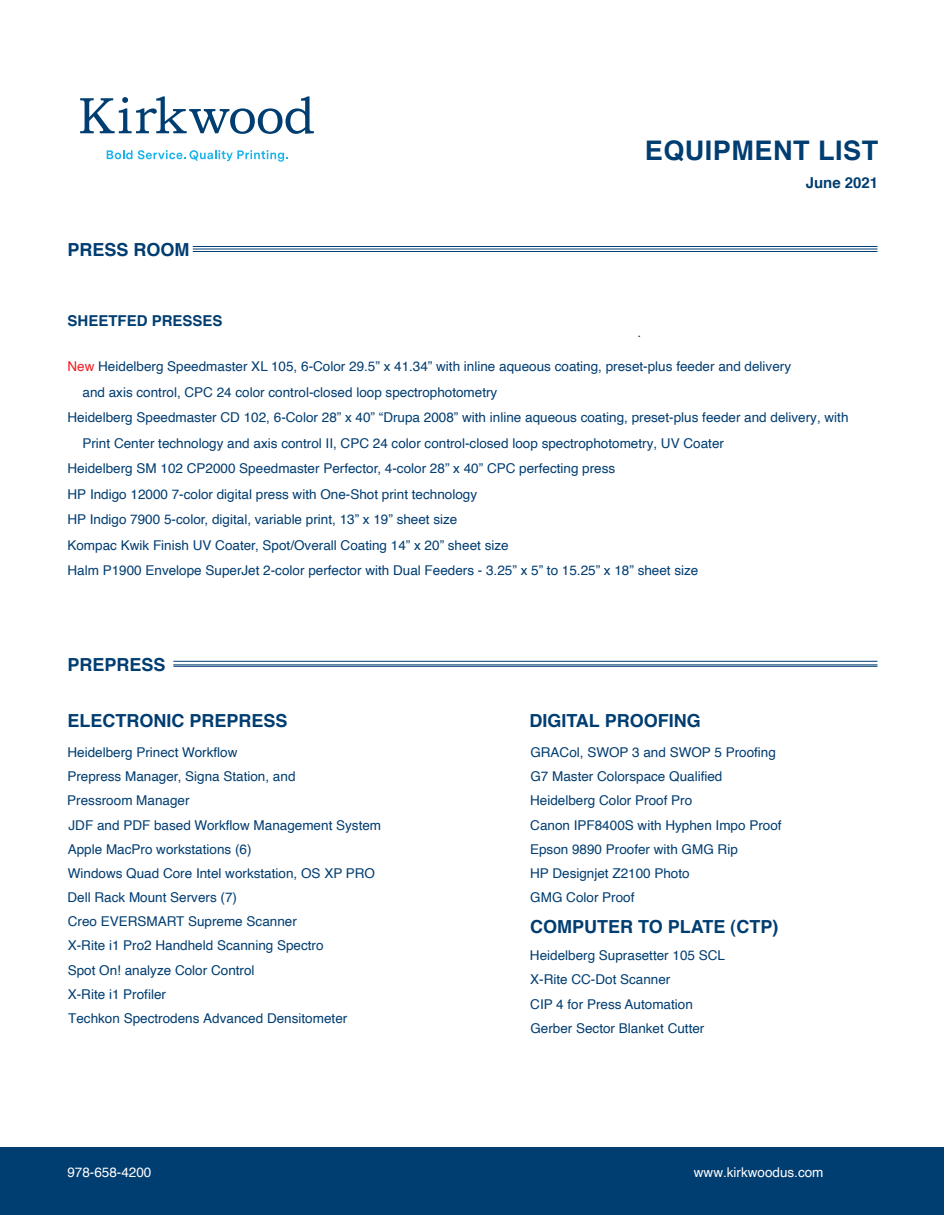
<style>
.page{position:relative;width:945px;height:1215px;background:#fff}
.page>*{position:absolute;margin:0;border:0;box-sizing:border-box;transform-origin:0 0}
.t1{font:700 27px "Helvetica";letter-spacing:.02em;color:#003d71}
.t2{font:700 18px "Helvetica";color:#003d71}
.t3{font:700 15px "Helvetica";color:#003d71}
.t4{font:13.5px/24.2px "Helvetica";color:#003d71}
.t5{font:13.5px "Helvetica";color:#fff}
.s1{color:#ee1d23}
</style>
<div class="page">
<div style="left:0;top:1148px;width:944px;height:67px;background:#003d71"></div>
<hr style="left:173px;top:661px;width:705px;height:1px;background:#003d71">
<hr style="left:173px;top:664px;width:705px;height:1px;background:#003d71">
<hr style="left:173px;top:666px;width:705px;height:1px;background:#003d71">
<hr style="left:193px;top:246px;width:685px;height:1px;background:#003d71">
<hr style="left:193px;top:249px;width:685px;height:1px;background:#003d71">
<hr style="left:193px;top:251px;width:685px;height:1px;background:#003d71">
<svg style="left:80px;top:96px;width:234px;height:38px"></svg>
<svg style="left:107px;top:150px;width:180px;height:12px"></svg>
<h1 class="t1" style="left:645px;top:139px;width:235px">EQUIPMENT LIST</h1>
<h2 class="t2" style="left:68px;top:242px;width:124px">PRESS ROOM</h2>
<p class="t3" style="left:68px;top:315px;width:157px">SHEETFED PRESSES</p>
<p class="t3" style="left:806px;top:176px;width:74px">June 2021</p>
<p class="t4" style="left:638px;top:321px;width:5px">.</p>
<p class="t4" style="left:67px;top:356px;width:725px"><span class="s1">New</span> Heidelberg Speedmaster XL 105, 6-Color 29.5” x 41.34” with inline aqueous coating, preset-plus feeder and delivery</p>
<p class="t4" style="left:82px;top:381px;width:416px">and axis control, CPC 24 color control-closed loop spectrophotometry</p>
<p class="t4" style="left:67px;top:407px;width:783px">Heidelberg Speedmaster CD 102, 6-Color 28” x 40” “Drupa 2008” with inline aqueous coating, preset-plus feeder and delivery, with</p>
<p class="t4" style="left:82px;top:432px;width:643px">Print Center technology and axis control II, CPC 24 color control-closed loop spectrophotometry, UV Coater</p>
<p class="t4" style="left:67px;top:458px;width:549px">Heidelberg SM 102 CP2000 Speedmaster Perfector, 4-color 28” x 40” CPC perfecting press</p>
<p class="t4" style="left:67px;top:483px;width:411px">HP Indigo 12000 7-color digital press with One-Shot print technology</p>
<p class="t4" style="left:67px;top:509px;width:391px">HP Indigo 7900 5-color, digital, variable print, 13” x 19” sheet size</p>
<p class="t4" style="left:67px;top:534px;width:443px">Kompac Kwik Finish UV Coater, Spot/Overall Coating 14” x 20” sheet size</p>
<p class="t4" style="left:67px;top:560px;width:633px">Halm P1900 Envelope SuperJet 2-color perfector with Dual Feeders - 3.25” x 5” to 15.25” x 18” sheet size</p>
<h2 class="t2" style="left:68px;top:657px;width:100px">PREPRESS</h2>
<h2 class="t2" style="left:68px;top:713px;width:222px">ELECTRONIC PREPRESS</h2>
<p class="t4" style="left:67px;top:741px;width:172px">Heidelberg Prinect Workflow</p>
<p class="t4" style="left:67px;top:765px;width:230px">Prepress Manager, Signa Station, and</p>
<p class="t4" style="left:67px;top:790px;width:124px">Pressroom Manager</p>
<p class="t4" style="left:69px;top:814px;width:314px">JDF and PDF based Workflow Management System</p>
<p class="t4" style="left:68px;top:838px;width:309px">Apple MacPro workstations (6)<br>Windows Quad Core Intel workstation, OS XP PRO Dell Rack Mount Servers (7)<br>Creo EVERSMART Supreme Scanner<br>X-Rite i1 Pro2 Handheld Scanning Spectro<br>Spot On! analyze Color Control<br>X-Rite i1 Profiler<br>Techkon Spectrodens Advanced Densitometer</p>
<h2 class="t2" style="left:529px;top:713px;width:173px">DIGITAL PROOFING</h2>
<p class="t4" style="left:530px;top:742px;width:247px;line-height:23.5px">GRACol, SWOP 3 and SWOP 5 Proofing<br>G7 Master Colorspace Qualified</p>
<p class="t4" style="left:530px;top:790px;width:253px">Heidelberg Color Proof Pro<br>Canon IPF8400S with Hyphen Impo Proof<br>Epson 9890 Proofer with GMG Rip<br>HP Designjet Z2100 Photo<br>GMG Color Proof</p>
<h2 class="t2" style="left:530px;top:919px;width:250px">COMPUTER TO PLATE (CTP)</h2>
<p class="t4" style="left:530px;top:944px;width:197px">Heidelberg Suprasetter 105 SCL<br>X-Rite CC-Dot Scanner<br>CIP 4 for Press Automation<br>Gerber Sector Blanket Cutter</p>
<p class="t5" style="left:67px;top:1167px;width:85px">978-658-4200</p>
<p class="t5" style="left:694px;top:1167px;width:131px">www.kirkwoodus.com</p>
</div>
